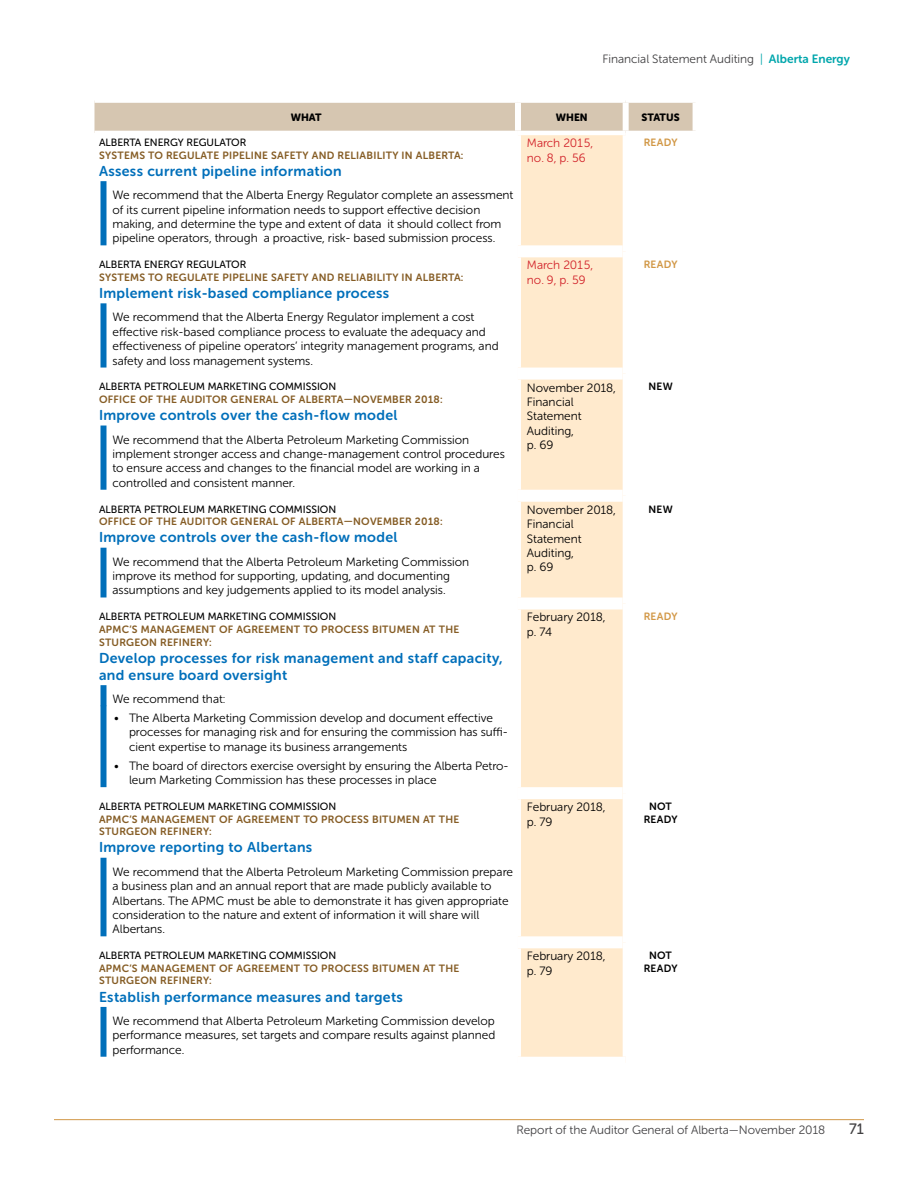
<style>
.page{position:relative;width:918px;height:1188px;background:#fff}
.page>*{position:absolute;margin:0;border:0;box-sizing:border-box;transform-origin:0 0}
.t1{font:15px "Museo Sans Rounded 500";color:#414042}
.t2{font:14.25px/17.1px "Museo Sans Rounded 700";letter-spacing:.025em;color:#006fba}
.t3{font:12px/14.4px "Museo Sans Rounded 300";color:#000}
.t4{font:12px "Museo Sans Rounded 300";color:#414042}
.t5{font:12px/14.4px "Museo Sans Rounded 300";color:#d2232a}
.t6{font:10.5px/12.6px "Museo Sans Rounded 700";letter-spacing:.025em;color:#855c24}
.t7{font:10.5px "Museo Sans Rounded 500";color:#000}
.t8{font:10.5px/12.6px "Museo Sans Rounded 700";letter-spacing:.025em;color:#000;text-align:center}
.t9{font:10.5px "Museo Sans Rounded 900";color:#000}
.t10{font:10.5px "Museo Sans Rounded 700";letter-spacing:.025em;color:#d19745}
.t11{font:10.5px "Museo Sans Rounded 700";letter-spacing:.025em;color:#d29847}
.s1{color:#00a6ac}
.s2{font-family:"Museo Sans Rounded 700";color:#00a6ac}
</style>
<div class="page">
<hr style="left:54px;top:1119px;width:810px;height:1px;background:#d29847">
<div style="left:94px;top:103px;width:599px;height:28px;background:#d6c6b1"></div>
<div style="left:521px;top:135px;width:102px;height:922px;background:#ffeacd"></div>
<div style="left:515px;top:103px;width:6px;height:28px;background:#fff"></div>
<div style="left:623px;top:103px;width:6px;height:28px;background:#fff"></div>
<div style="left:518px;top:245px;width:105px;height:12px;background:#fff"></div>
<div style="left:518px;top:368px;width:105px;height:12px;background:#fff"></div>
<div style="left:518px;top:490px;width:105px;height:12px;background:#fff"></div>
<div style="left:518px;top:597px;width:105px;height:12px;background:#fff"></div>
<div style="left:518px;top:787px;width:105px;height:12px;background:#fff"></div>
<div style="left:518px;top:936px;width:105px;height:12px;background:#fff"></div>
<div style="left:100px;top:181px;width:6px;height:64px;background:#006fba"></div>
<div style="left:100px;top:303px;width:6px;height:65px;background:#006fba"></div>
<div style="left:100px;top:426px;width:6px;height:64px;background:#006fba"></div>
<div style="left:100px;top:548px;width:6px;height:49px;background:#006fba"></div>
<div style="left:100px;top:685px;width:6px;height:21px;background:#006fba"></div>
<div style="left:100px;top:706px;width:6px;height:81px;background:#006fba"></div>
<div style="left:100px;top:858px;width:6px;height:78px;background:#006fba"></div>
<div style="left:100px;top:1007px;width:6px;height:50px;background:#006fba"></div>
<p class="t4" style="left:602px;top:52px;width:249px">Financial Statement Auditing <span class="s1">|</span> <span class="s2">Alberta Energy</span></p>
<p class="t9" style="left:291px;top:111px;width:32px">WHAT</p>
<p class="t9" style="left:556px;top:111px;width:33px">WHEN</p>
<p class="t9" style="left:642px;top:111px;width:40px">STATUS</p>
<p class="t7" style="left:99px;top:137px;width:149px">ALBERTA ENERGY REGULATOR</p>
<p class="t6" style="left:99px;top:149px;width:366px">SYSTEMS TO REGULATE PIPELINE SAFETY AND RELIABILITY IN ALBERTA:</p>
<p class="t2" style="left:99px;top:162px;width:244px">Assess current pipeline information</p>
<p class="t3" style="left:112px;top:188px;width:402px">We recommend that the Alberta Energy Regulator complete an assessment of its current pipeline information needs to support effective decision making, and determine the type and extent of data it should collect from pipeline operators, through a proactive, risk- based submission process.</p>
<p class="t7" style="left:99px;top:259px;width:149px">ALBERTA ENERGY REGULATOR</p>
<p class="t6" style="left:99px;top:271px;width:366px">SYSTEMS TO REGULATE PIPELINE SAFETY AND RELIABILITY IN ALBERTA:</p>
<p class="t2" style="left:99px;top:285px;width:292px">Implement risk-based compliance process</p>
<p class="t3" style="left:112px;top:310px;width:388px">We recommend that the Alberta Energy Regulator implement a cost effective risk-based compliance process to evaluate the adequacy and effectiveness of pipeline operators’ integrity management programs, and safety and loss management systems.</p>
<p class="t7" style="left:99px;top:381px;width:239px">ALBERTA PETROLEUM MARKETING COMMISSION</p>
<p class="t6" style="left:99px;top:393px;width:345px">OFFICE OF THE AUDITOR GENERAL OF ALBERTA—NOVEMBER 2018:</p>
<p class="t2" style="left:99px;top:407px;width:300px">Improve controls over the cash-flow model</p>
<p class="t3" style="left:112px;top:432px;width:394px">We recommend that the Alberta Petroleum Marketing Commission implement stronger access and change-management control procedures to ensure access and changes to the financial model are working in a controlled and consistent manner.</p>
<p class="t7" style="left:99px;top:503px;width:239px">ALBERTA PETROLEUM MARKETING COMMISSION</p>
<p class="t6" style="left:99px;top:515px;width:345px">OFFICE OF THE AUDITOR GENERAL OF ALBERTA—NOVEMBER 2018:</p>
<p class="t2" style="left:99px;top:529px;width:300px">Improve controls over the cash-flow model</p>
<p class="t3" style="left:112px;top:554px;width:358px">We recommend that the Alberta Petroleum Marketing Commission improve its method for supporting, updating, and documenting assumptions and key judgements applied to its model analysis.</p>
<p class="t7" style="left:99px;top:611px;width:239px">ALBERTA PETROLEUM MARKETING COMMISSION</p>
<p class="t6" style="left:99px;top:623px;width:362px">APMC’S MANAGEMENT OF AGREEMENT TO PROCESS BITUMEN AT THE<br>STURGEON REFINERY:</p>
<p class="t2" style="left:99px;top:649px;width:405px">Develop processes for risk management and staff capacity, and ensure board oversight</p>
<p class="t3" style="left:112px;top:692px;width:115px">We recommend that:</p>
<p class="t3" style="left:129px;top:711px;width:381px;text-indent:-15px">• The Alberta Marketing Commission develop and document effective processes for managing risk and for ensuring the commission has suffi&shy;cient expertise to manage its business arrangements</p>
<p class="t3" style="left:129px;top:759px;width:381px;text-indent:-15px">• The board of directors exercise oversight by ensuring the Alberta Petro&shy;leum Marketing Commission has these processes in place</p>
<p class="t7" style="left:99px;top:801px;width:239px">ALBERTA PETROLEUM MARKETING COMMISSION</p>
<p class="t6" style="left:99px;top:813px;width:362px">APMC’S MANAGEMENT OF AGREEMENT TO PROCESS BITUMEN AT THE<br>STURGEON REFINERY:</p>
<p class="t2" style="left:99px;top:839px;width:215px">Improve reporting to Albertans</p>
<p class="t3" style="left:112px;top:865px;width:402px">We recommend that the Alberta Petroleum Marketing Commission prepare a business plan and an annual report that are made publicly available to Albertans. The APMC must be able to demonstrate it has given appropriate consideration to the nature and extent of information it will share will Albertans.</p>
<p class="t7" style="left:99px;top:950px;width:239px">ALBERTA PETROLEUM MARKETING COMMISSION</p>
<p class="t6" style="left:99px;top:962px;width:362px">APMC’S MANAGEMENT OF AGREEMENT TO PROCESS BITUMEN AT THE<br>STURGEON REFINERY:</p>
<p class="t2" style="left:99px;top:988px;width:305px">Establish performance measures and targets</p>
<p class="t3" style="left:112px;top:1014px;width:384px;text-align:justify">We recommend that Alberta Petroleum Marketing Commission develop performance measures, set targets and compare results against planned performance.</p>
<p class="t5" style="left:527px;top:136px;width:68px">March 2015, no. 8, p. 56</p>
<p class="t10" style="left:644px;top:137px;width:35px">READY</p>
<p class="t5" style="left:527px;top:258px;width:68px">March 2015, no. 9, p. 59</p>
<p class="t10" style="left:644px;top:259px;width:35px">READY</p>
<p class="t3" style="left:527px;top:380px;width:91px">November 2018,<br>Financial<br>Statement<br>Auditing,<br>p. 69</p>
<p class="t8" style="left:648px;top:381px;width:26px">NEW</p>
<p class="t3" style="left:527px;top:503px;width:91px">November 2018,<br>Financial<br>Statement<br>Auditing,<br>p. 69</p>
<p class="t8" style="left:648px;top:503px;width:26px">NEW</p>
<p class="t3" style="left:527px;top:610px;width:80px">February 2018, p. 74</p>
<p class="t11" style="left:644px;top:611px;width:35px">READY</p>
<p class="t3" style="left:527px;top:800px;width:80px">February 2018, p. 79</p>
<p class="t8" style="left:644px;top:800px;width:35px">NOT<br>READY</p>
<p class="t3" style="left:527px;top:949px;width:80px">February 2018, p. 79</p>
<p class="t8" style="left:644px;top:949px;width:35px">NOT<br>READY</p>
<p class="t4" style="left:517px;top:1123px;width:310px">Report of the Auditor General of Alberta—November 2018</p>
<p class="t1" style="left:849px;top:1120px;width:16px">71</p>
</div>
